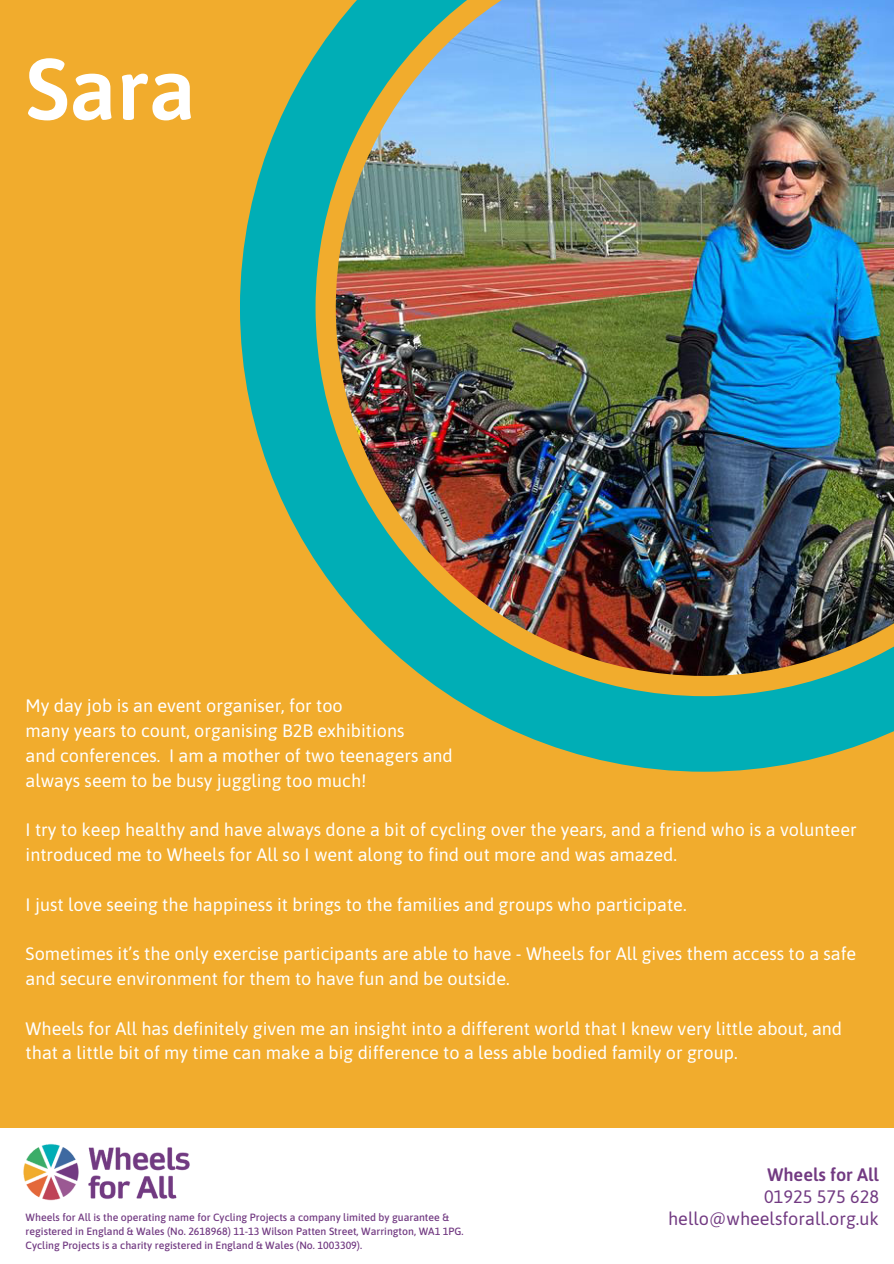
<style>
.page{position:relative;width:894px;height:1264px;background:#fff}
.page>*{position:absolute;margin:0;border:0;box-sizing:border-box;transform-origin:0 0}
.t1{font:600 87px "Asap";color:#fff}
.t2{font:18px/24.8px "Asap";color:#fff}
.t3{font:18px "Asap";color:#723a82}
.t4{font:600 18px "Asap";color:#723a82}
.t5{font:500 10.5px "Asap";color:#723a82}
</style>
<div class="page">
<div style="left:0;top:0;width:893px;height:1263px;background:#f1ac2d"></div>
<img style="left:240px;top:0;width:653px;height:771px">
<div style="left:0;top:1128px;width:893px;height:135px;background:#fff"></div>
<img style="left:23px;top:1144px;width:167px;height:57px">
<p class="t1" style="left:26px;top:39px;width:172px">Sara</p>
<p class="t2" style="left:26px;top:693px;width:318px">My day job is an event organiser, for too</p>
<p class="t2" style="left:26px;top:718px;width:380px">many years to count, organising B2B exhibitions</p>
<p class="t2" style="left:26px;top:743px;width:428px">and conferences. I am a mother of two teenagers and</p>
<p class="t2" style="left:26px;top:767px;width:342px">always seem to be busy juggling too much!</p>
<p class="t2" style="left:26px;top:817px;width:832px">I try to keep healthy and have always done a bit of cycling over the years, and a friend who is a volunteer introduced me to Wheels for All so I went along to find out more and was amazed.</p>
<p class="t2" style="left:26px;top:891px;width:662px">I just love seeing the happiness it brings to the families and groups who participate.</p>
<p class="t2" style="left:26px;top:941px;width:832px">Sometimes it’s the only exercise participants are able to have - Wheels for All gives them access to a safe and secure environment for them to have fun and be outside.</p>
<p class="t2" style="left:26px;top:1015px;width:817px">Wheels for All has definitely given me an insight into a different world that I knew very little about, and that a little bit of my time can make a big difference to a less able bodied family or group.</p>
<p class="t4" style="left:767px;top:1164px;width:113px">Wheels for All</p>
<p class="t3" style="left:764px;top:1185px;width:116px">01925 575 628</p>
<p class="t5" style="left:26px;top:1210px;width:424px">Wheels for All is the operating name for Cycling Projects a company limited by guarantee &amp;</p>
<p class="t3" style="left:668px;top:1207px;width:212px">hello@wheelsforall.org.uk</p>
<p class="t5" style="left:26px;top:1224px;width:439px">registered in England &amp; Wales (No. 2618968) 11-13 Wilson Patten Street, Warrington, WA1 1PG.</p>
<p class="t5" style="left:26px;top:1238px;width:338px">Cycling Projects is a charity registered in England &amp; Wales (No. 1003309).</p>
</div>
